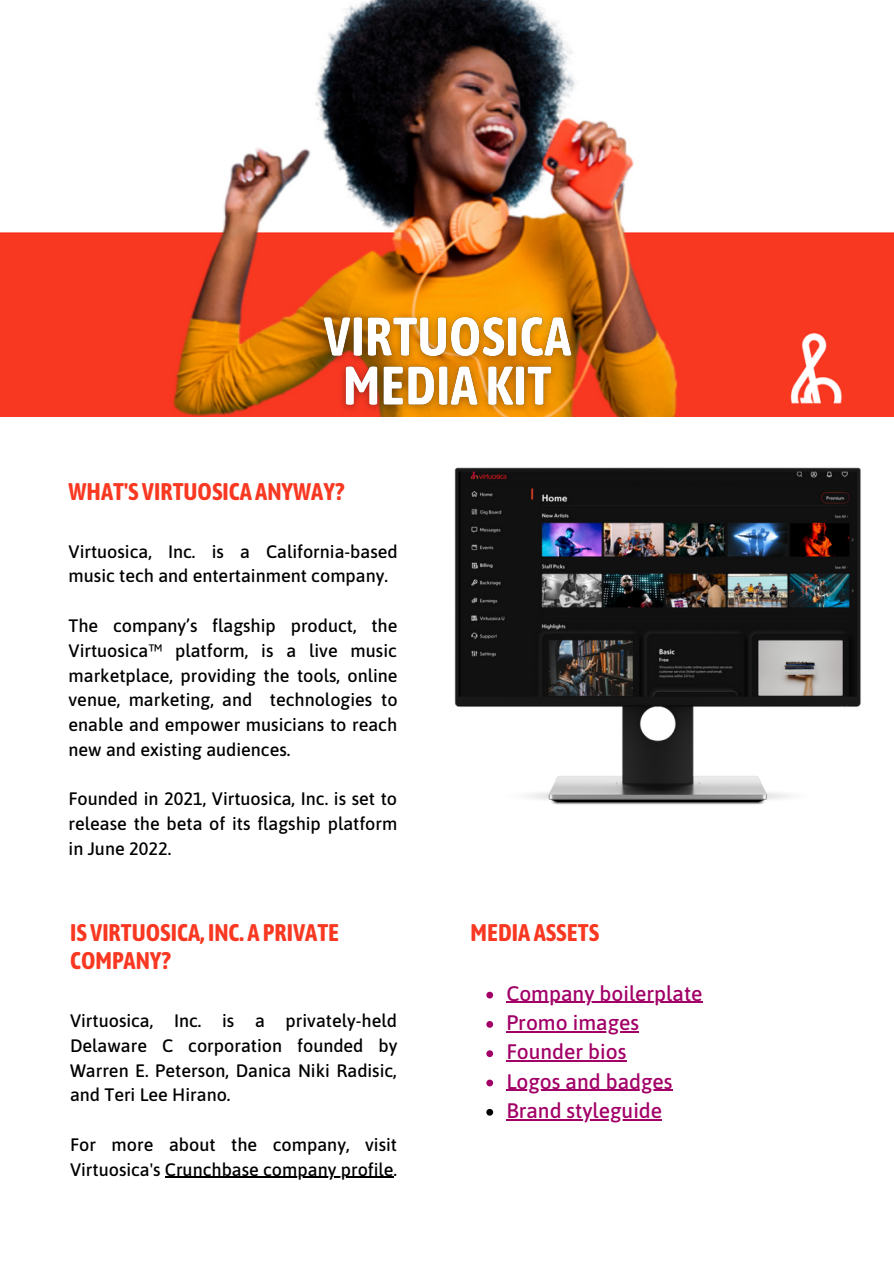
<style>
.page{position:relative;width:894px;height:1264px;background:#fff}
.page>*{position:absolute;margin:0;border:0;box-sizing:border-box;transform-origin:0 0}
.t1{font:700 24px/28.2px "Asap Condensed";color:#f93822}
.t2{font:500 21px "Asap";color:#a20067}
.t3{font:500 18px/24.8px "Asap";color:#000;text-align:justify}
</style>
<div class="page">
<img style="left:0;top:0;width:893px;height:417px">
<img style="left:454px;top:467px;width:407px;height:338px">
<img style="left:309px;top:292px;width:277px;height:125px">
<hr style="left:165px;top:1176px;width:228px;height:1px;background:#000">
<svg style="left:486px;top:991px;width:7px;height:7px"></svg>
<hr style="left:506px;top:1001px;width:196px;height:2px;background:#a20067">
<svg style="left:486px;top:1021px;width:7px;height:6px"></svg>
<hr style="left:506px;top:1031px;width:133px;height:1px;background:#a20067">
<svg style="left:486px;top:1050px;width:7px;height:7px"></svg>
<hr style="left:506px;top:1060px;width:120px;height:1px;background:#a20067">
<svg style="left:486px;top:1079px;width:7px;height:7px"></svg>
<hr style="left:506px;top:1089px;width:166px;height:1px;background:#a20067">
<svg style="left:486px;top:1108px;width:7px;height:7px"></svg>
<hr style="left:506px;top:1118px;width:156px;height:2px;background:#a20067">
<p class="t1" style="left:69px;top:477px;width:277px">WHAT'S VIRTUOSICA ANYWAY?</p>
<p class="t3" style="left:69px;top:538px;width:330px">Virtuosica, Inc. is a California-based music tech and entertainment company.</p>
<p class="t3" style="left:69px;top:613px;width:330px">The company’s flagship product, the Virtuosica™ platform, is a live music marketplace, providing the tools, online venue, marketing, and technologies to enable and empower musicians to reach new and existing audiences.</p>
<p class="t3" style="left:69px;top:786px;width:330px">Founded in 2021, Virtuosica, Inc. is set to release the beta of its flagship platform in June 2022.</p>
<p class="t1" style="left:70px;top:918px;width:271px">IS VIRTUOSICA, INC. A PRIVATE<br>COMPANY?</p>
<p class="t3" style="left:70px;top:1008px;width:329px">Virtuosica, Inc. is a privately-held Delaware C corporation founded by Warren E. Peterson, Danica Niki Radisic, and Teri Lee Hirano.</p>
<p class="t3" style="left:70px;top:1131px;width:328px">For more about the company, visit<br>Virtuosica's Crunchbase company profile.</p>
<p class="t1" style="left:470px;top:918px;width:130px">MEDIA ASSETS</p>
<p class="t2" style="left:506px;top:981px;width:198px">Company boilerplate</p>
<p class="t2" style="left:506px;top:1010px;width:134px">Promo images</p>
<p class="t2" style="left:506px;top:1039px;width:121px">Founder bios</p>
<p class="t2" style="left:506px;top:1068px;width:168px">Logos and badges</p>
<p class="t2" style="left:506px;top:1098px;width:157px">Brand styleguide</p>
</div>
